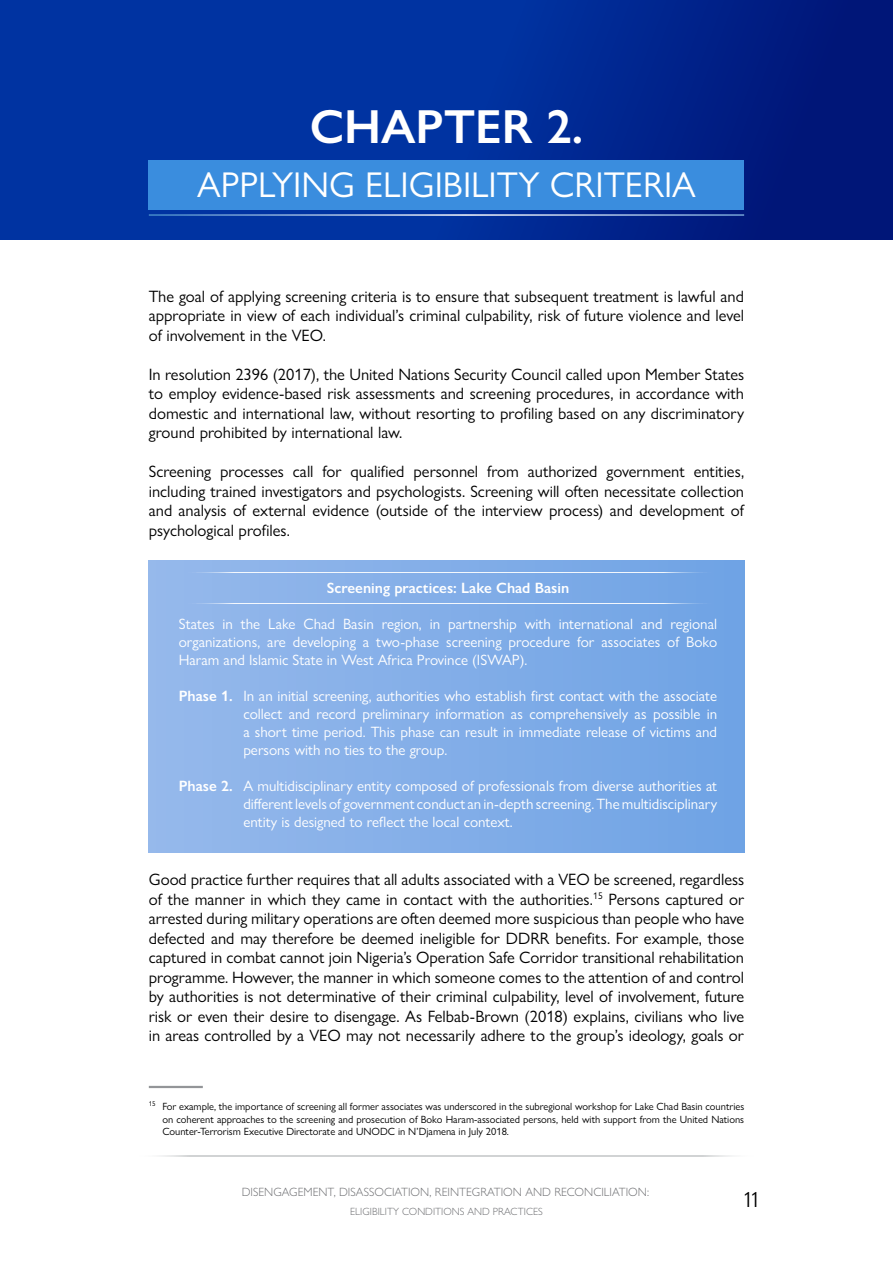
<style>
.page{position:relative;width:893px;height:1263px;background:#fff}
.page>*{position:absolute;margin:0;border:0;box-sizing:border-box;transform-origin:0 0}
.t1{font:600 48px "Gill Sans Nova";color:#fff}
.t2{font:36px "Gill Sans Nova";color:#fff}
.t3{font:condensed 22.5px "Gill Sans Nova";color:#000}
.t4{font:16.5px/19.5px "Gill Sans Nova";color:#000;text-align:justify}
.t5{font:15px/18px "Gill Sans Nova";color:#fff;text-align:justify}
.t6{font:600 15px "Gill Sans Nova";color:#fff}
.t7{font:300 12px "Gill Sans Nova";color:#6d6e71}
.t8{font:10.5px/12.6px "Gill Sans Nova";color:#000;text-align:justify}
.t9{font:300 10.5px "Gill Sans Nova";color:#6d6e71}
.s1{font-weight:600}
</style>
<div class="page">
<hr style="left:136px;top:1155px;width:621px;height:1px;background:#d1d3d4">
<div style="left:0;top:0;width:893px;height:240px;background:linear-gradient(to right,#003cad,#001a7e)"></div>
<div style="left:149px;top:160px;width:595px;height:50px;background:#3a8dde"></div>
<hr style="left:149px;top:214px;width:595px;height:2px;background:#fff">
<div style="left:149px;top:561px;width:595px;height:57px;background:linear-gradient(to right,#96b9eb,#6fa3e5)"></div>
<div style="left:149px;top:579px;width:595px;height:57px;background:linear-gradient(to right,#96b9eb,#6fa3e5)"></div>
<div style="left:149px;top:597px;width:595px;height:93px;background:linear-gradient(to right,#96b9eb,#6fa3e5)"></div>
<div style="left:149px;top:651px;width:595px;height:57px;background:linear-gradient(to right,#96b9eb,#6fa3e5)"></div>
<div style="left:149px;top:669px;width:595px;height:111px;background:linear-gradient(to right,#96b9eb,#6fa3e5)"></div>
<div style="left:149px;top:741px;width:595px;height:57px;background:linear-gradient(to right,#96b9eb,#6fa3e5)"></div>
<div style="left:149px;top:759px;width:595px;height:93px;background:linear-gradient(to right,#96b9eb,#6fa3e5)"></div>
<hr style="left:149px;top:1086px;width:54px;height:2px;background:#939598">
<hr style="left:180px;top:603px;width:537px;height:1px;background:#fff">
<hr style="left:180px;top:572px;width:537px;height:1px;background:#fff">
<h1 class="t1" style="left:310px;top:97px;width:275px">CHAPTER 2.</h1>
<h2 class="t2" style="left:197px;top:163px;width:500px">APPLYING ELIGIBILITY CRITERIA</h2>
<p class="t4" style="left:149px;top:286px;width:597px">The goal of applying screening criteria is to ensure that subsequent treatment is lawful and appropriate in view of each individual’s criminal culpability, risk of future violence and level of involvement in the VEO.</p>
<p class="t4" style="left:149px;top:364px;width:597px">In resolution 2396 (2017), the United Nations Security Council called upon Member States to employ evidence-based risk assessments and screening procedures, in accordance with domestic and international law, without resorting to profiling based on any discriminatory ground prohibited by international law.</p>
<p class="t4" style="left:149px;top:462px;width:597px">Screening processes call for qualified personnel from authorized government entities, including trained investigators and psychologists. Screening will often necessitate collection and analysis of external evidence (outside of the interview process) and development of psychological profiles.</p>
<p class="t6" style="left:327px;top:578px;width:244px">Screening practices: Lake Chad Basin</p>
<p class="t5" style="left:179px;top:615px;width:540px">States in the Lake Chad Basin region, in partnership with international and regional organizations, are developing a two-phase screening procedure for associates of Boko Haram and Islamic State in West Africa Province (ISWAP).</p>
<p class="t5" style="left:243px;top:687px;width:475px;text-indent:-65px"><span class="s1">Phase 1.</span> In an initial screening, authorities who establish first contact with the associate collect and record preliminary information as comprehensively as possible in a short time period. This phase can result in immediate release of victims and persons with no ties to the group.</p>
<p class="t5" style="left:243px;top:777px;width:475px;text-indent:-65px"><span class="s1">Phase 2.</span> A multidisciplinary entity composed of professionals from diverse authorities at different levels of government conduct an in-depth screening. The multidisciplinary entity is designed to reflect the local context.</p>
<p class="t4" style="left:149px;top:870px;width:597px">Good practice further requires that all adults associated with a VEO be screened, regardless of the manner in which they came in contact with the authorities.<sup>15</sup> Persons captured or arrested during military operations are often deemed more suspicious than people who have defected and may therefore be deemed ineligible for DDRR benefits. For example, those captured in combat cannot join Nigeria’s Operation Safe Corridor transitional rehabilitation programme. However, the manner in which someone comes to the attention of and control by authorities is not determinative of their criminal culpability, level of involvement, future risk or even their desire to disengage. As Felbab-Brown (2018) explains, civilians who live in areas controlled by a VEO may not necessarily adhere to the group’s ideology, goals or</p>
<p class="t8" style="left:162px;top:1100px;width:583px;text-indent:-14px"><sup>15</sup> For example, the importance of screening all former associates was underscored in the subregional workshop for Lake Chad Basin countries on coherent approaches to the screening and prosecution of Boko Haram-associated persons, held with support from the United Nations Counter-Terrorism Executive Directorate and UNODC in N’Djamena in July 2018.</p>
<p class="t7" style="left:242px;top:1184px;width:409px">DISENGAGEMENT, DISASSOCIATION, REINTEGRATION AND RECONCILIATION:</p>
<p class="t9" style="left:350px;top:1205px;width:194px">ELIGIBILITY CONDITIONS AND PRACTICES</p>
<h3 class="t3" style="left:744px;top:1185px;width:16px">11</h3>
</div>
